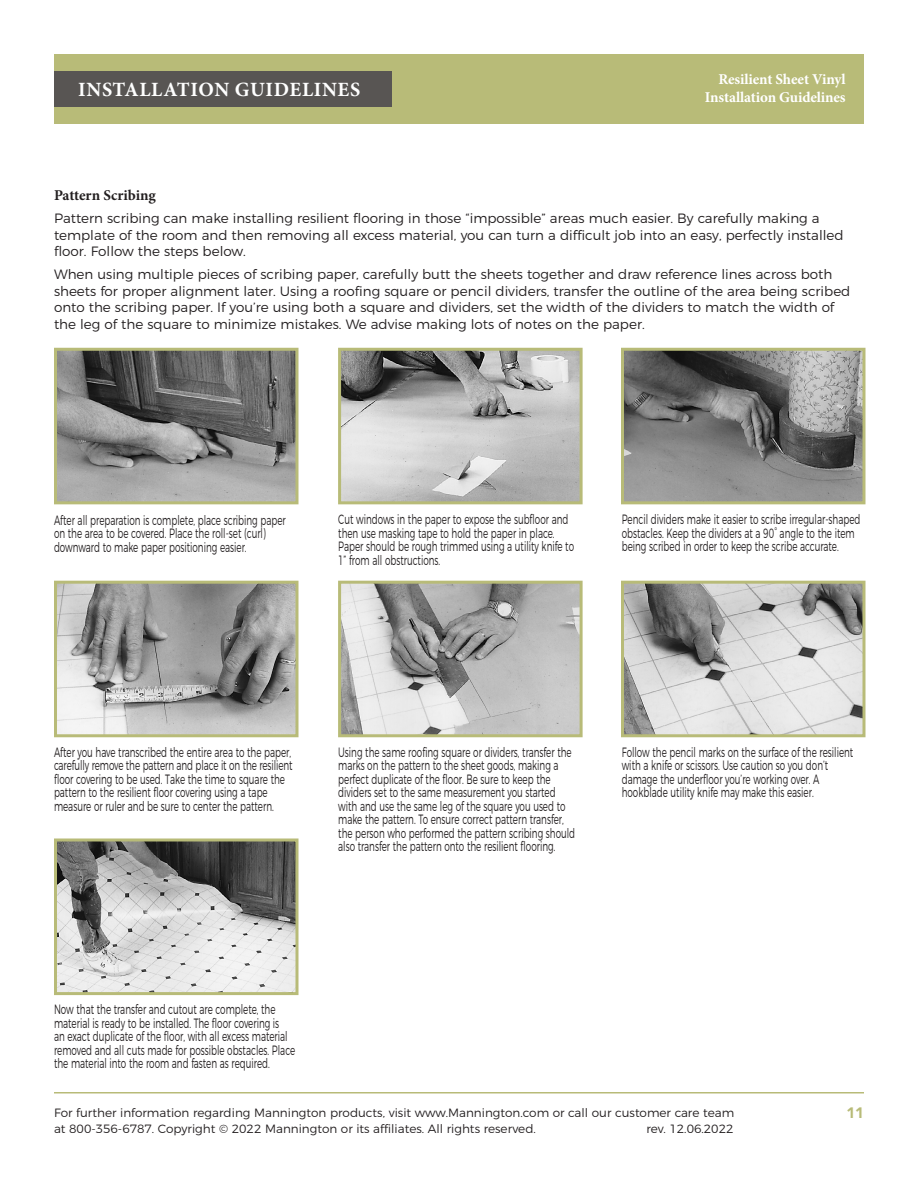
<style>
.page{position:relative;width:918px;height:1188px;background:#fff}
.page>*{position:absolute;margin:0;border:0;box-sizing:border-box;transform-origin:0 0}
.Notes{font:700 20.25px "Minion Pro";letter-spacing:.03em;color:#fff}
.Notes-2{font:700 15px "Minion Pro";letter-spacing:-.01em;color:#fff}
.Body{font:700 15px "Minion Pro";letter-spacing:-.005em;color:#231f20}
.Notes-3{font:900 15px "Avenir";color:#b8bb78}
.Body-2{font:300 13.5px/13.5px "Montserrat";color:#231f20;scale:.65 1}
.Body-3{font:300 13.5px/16.5px "Montserrat";color:#231f20}
.t1{font:300 12px/16.5px "Montserrat";color:#231f20}
</style>
<div class="page">
<hr style="left:54px;top:1092px;width:810px;height:2px;background:#b8bb78">
<div style="left:54px;top:54px;width:810px;height:69px;background:#b8bb78"></div>
<div style="left:54px;top:71px;width:338px;height:35px;background:#585553"></div>
<img style="left:625px;top:352px;width:237px;height:148px">
<div style="left:621px;top:348px;width:245px;height:156px;border:3px solid #b8bb78"></div>
<img style="left:625px;top:585px;width:237px;height:148px">
<div style="left:621px;top:581px;width:245px;height:156px;border:3px solid #b8bb78"></div>
<img style="left:342px;top:352px;width:237px;height:148px">
<div style="left:338px;top:348px;width:245px;height:156px;border:3px solid #b8bb78"></div>
<img style="left:342px;top:585px;width:237px;height:148px">
<div style="left:338px;top:581px;width:245px;height:156px;border:3px solid #b8bb78"></div>
<img style="left:58px;top:352px;width:236px;height:148px">
<div style="left:54px;top:348px;width:244px;height:156px;border:3px solid #b8bb78"></div>
<img style="left:58px;top:842px;width:236px;height:149px">
<div style="left:54px;top:838px;width:244px;height:157px;border:3px solid #b8bb78"></div>
<img style="left:58px;top:585px;width:236px;height:148px">
<div style="left:54px;top:581px;width:244px;height:156px;border:3px solid #b8bb78"></div>
<p class="Notes" style="left:78px;top:75px;width:284px">INSTALLATION GUIDELINES</p>
<p class="Notes-2" style="left:719px;top:68px;width:129px">Resilient Sheet Vinyl</p>
<p class="Notes-2" style="left:705px;top:86px;width:142px">Installation Guidelines</p>
<p class="Body" style="left:54px;top:185px;width:104px">Pattern Scribing</p>
<p class="Body-3" style="left:54px;top:209px;width:791px">Pattern scribing can make installing resilient flooring in those “impossible” areas much easier. By carefully making a template of the room and then removing all excess material, you can turn a difficult job into an easy, perfectly installed floor. Follow the steps below.</p>
<p class="Body-3" style="left:54px;top:265px;width:798px">When using multiple pieces of scribing paper, carefully butt the sheets together and draw reference lines across both sheets for proper alignment later. Using a roofing square or pencil dividers, transfer the outline of the area being scribed onto the scribing paper. If you’re using both a square and dividers, set the width of the dividers to match the width of the leg of the square to minimize mistakes. We advise making lots of notes on the paper.</p>
<p class="Body-2" style="left:54px;top:512px;width:358px">After all preparation is complete, place scribing paper on the area to be covered. Place the roll-set (curl) downward to make paper positioning easier.</p>
<p class="Body-2" style="left:338px;top:512px;width:364px">Cut windows in the paper to expose the subfloor and then use masking tape to hold the paper in place.<br>Paper should be rough trimmed using a utility knife to 1” from all obstructions.</p>
<p class="Body-2" style="left:622px;top:512px;width:369px">Pencil dividers make it easier to scribe irregular-shaped obstacles. Keep the dividers at a 90° angle to the item being scribed in order to keep the scribe accurate.</p>
<p class="Body-2" style="left:54px;top:744px;width:368px">After you have transcribed the entire area to the paper, carefully remove the pattern and place it on the resilient floor covering to be used. Take the time to square the pattern to the resilient floor covering using a tape measure or ruler and be sure to center the pattern.</p>
<p class="Body-2" style="left:338px;top:744px;width:366px">Using the same roofing square or dividers, transfer the marks on the pattern to the sheet goods, making a perfect duplicate of the floor. Be sure to keep the dividers set to the same measurement you started with and use the same leg of the square you used to make the pattern. To ensure correct pattern transfer, the person who performed the pattern scribing should also transfer the pattern onto the resilient flooring.</p>
<p class="Body-2" style="left:622px;top:744px;width:358px">Follow the pencil marks on the surface of the resilient with a knife or scissors. Use caution so you don’t damage the underfloor you’re working over. A hookblade utility knife may make this easier.</p>
<p class="Body-2" style="left:54px;top:1002px;width:373px">Now that the transfer and cutout are complete, the material is ready to be installed. The floor covering is<br>an exact duplicate of the floor, with all excess material removed and all cuts made for possible obstacles. Place the material into the room and fasten as required.</p>
<p class="t1" style="left:54px;top:1103px;width:682px">For further information regarding Mannington products, visit www.Mannington.com or call our customer care team at 800-356-6787. Copyright © 2022 Mannington or its affiliates. All rights reserved.</p>
<p class="t1" style="left:646px;top:1120px;width:89px">rev. 12.06.2022</p>
<p class="Notes-3" style="left:846px;top:1103px;width:19px">11</p>
</div>
